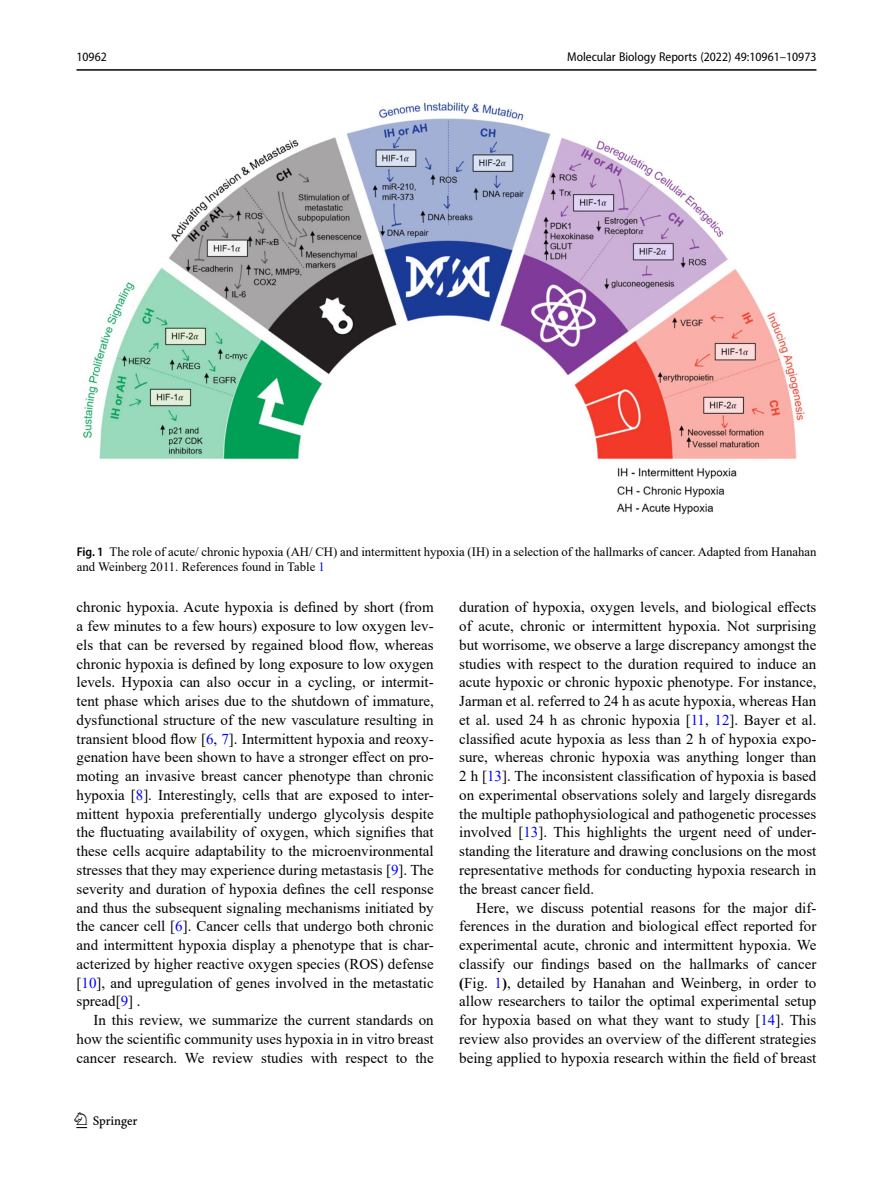
<style>
.page{position:relative;width:893px;height:1187px;background:#fff}
.page>*{position:absolute;margin:0;border:0;box-sizing:border-box;transform-origin:0 0}
.t1{font:22.5px "Springnew";color:#000}
.Body_Text_Indent{font:15px/18.8px "Times New Roman";color:#000;text-align:justify}
.Figure_Caption{font:12.75px/15px "Times New Roman";color:#000}
.t2{font:semi-condensed 12.75px "Myriad Pro";color:#000}
.s1{font-family:"Myriad Pro";font-weight:600;font-stretch:semi-condensed}
.s2{font-family:"Times New Roman PSMT2";color:#00f}
.s3{font-family:"Times New Roman PSMT2"}
.s4{color:#00f}
.s5{font-weight:700}
</style>
<div class="page">
<hr style="left:77px;top:69px;width:739px;height:2px;background:#000">
<img style="left:83px;top:102px;width:722px;height:413px">
<p class="t2" style="left:77px;top:49px;width:32px">10962</p>
<p class="t2" style="left:567px;top:49px;width:251px">Molecular Biology Reports (2022) 49:10961–10973</p>
<p class="Figure_Caption" style="left:77px;top:543px;width:741px"><span class="s1">Fig. 1</span> The role of acute/ chronic hypoxia (AH/ CH) and intermittent hypoxia (IH) in a selection of the hallmarks of cancer. Adapted from Hanahan and Weinberg 2011. References found in Table <span class="s2">1</span></p>
<p class="Body_Text_Indent" style="left:77px;top:597px;width:359px">chronic hypoxia. Acute hypoxia is defined by short (from a few minutes to a few hours) exposure to low oxygen lev&shy;els that can be reversed by regained blood flow, whereas chronic hypoxia is defined by long exposure to low oxygen levels. Hypoxia can also occur in a cycling, or intermit&shy;tent phase which arises due to the shutdown of immature, dysfunctional structure of the new vasculature resulting in transient blood flow [<span class="s2">6</span><span class="s3">,</span> <span class="s2">7</span>]. Intermittent hypoxia and reoxy&shy;genation have been shown to have a stronger effect on pro&shy;<span class="s3">moting an invasive breast cancer phenotype than chronic </span>hypoxia [<span class="s4">8</span>]. Interestingly, cells that are exposed to inter&shy;mittent hypoxia preferentially undergo glycolysis despite the fluctuating availability of oxygen, which signifies that <span class="s3">these cells acquire adaptability to the microenvironmental </span>stresses that they may experience during metastasis [<span class="s2">9</span><span class="s3">]. The </span>severity and duration of hypoxia defines the cell response <span class="s3">and thus the subsequent signaling mechanisms initiated by the cancer cell [</span><span class="s2">6</span><span class="s3">]. Cancer cells that undergo both chronic </span>and intermittent hypoxia display a phenotype that is char&shy;acterized by higher reactive oxygen species (ROS) defense <span class="s3">[</span><span class="s2">10</span>], and upregulation of genes involved in the metastatic <span class="s3">spread[</span><span class="s2">9</span><span class="s3">] .</span></p>
<p class="Body_Text_Indent" style="left:77px;top:1010px;width:359px;text-indent:17px">In this review, we summarize the current standards on how the scientific community uses hypoxia in in vitro breast cancer research. We review studies with respect to the</p>
<h1 class="t1" style="left:77px;top:1107px;width:63px">1 3</h1>
<p class="Body_Text_Indent" style="left:459px;top:597px;width:359px">duration of hypoxia, oxygen levels, and biological effects of acute, chronic or intermittent hypoxia. Not surprising <span class="s3">but worrisome, we observe a large discrepancy amongst the studies with respect to the duration required to induce an </span>acute hypoxic or chronic hypoxic phenotype. For instance, Jarman et al. referred to 24 h as acute hypoxia, whereas Han et al. used 24 h as chronic hypoxia [<span class="s2">11</span><span class="s3">,</span> <span class="s2">12</span><span class="s3">]. Bayer et al. </span>classified acute hypoxia as less than 2 h of hypoxia expo&shy;sure, whereas chronic hypoxia was anything longer than <span class="s3">2 h [</span><span class="s2">13</span>]. The inconsistent classification of hypoxia is based on experimental observations solely and largely disregards <span class="s3">the multiple pathophysiological and pathogenetic processes involved [</span><span class="s2">13</span>]. This highlights the urgent need of under&shy;<span class="s3">standing the literature and drawing conclusions on the most </span>representative methods for conducting hypoxia research in the breast cancer field.</p>
<p class="Body_Text_Indent" style="left:459px;top:897px;width:359px;text-indent:17px">Here, we discuss potential reasons for the major dif&shy;ferences in the duration and biological effect reported for experimental acute, chronic and intermittent hypoxia. We classify our findings based on the hallmarks of cancer <span class="s5">(</span>Fig. <span class="s2">1</span><span class="s5">)</span>, detailed by Hanahan and Weinberg, in order to allow researchers to tailor the optimal experimental setup for hypoxia based on what they want to study [<span class="s2">14</span><span class="s3">]. This </span>review also provides an overview of the different strategies being applied to hypoxia research within the field of breast</p>
</div>
